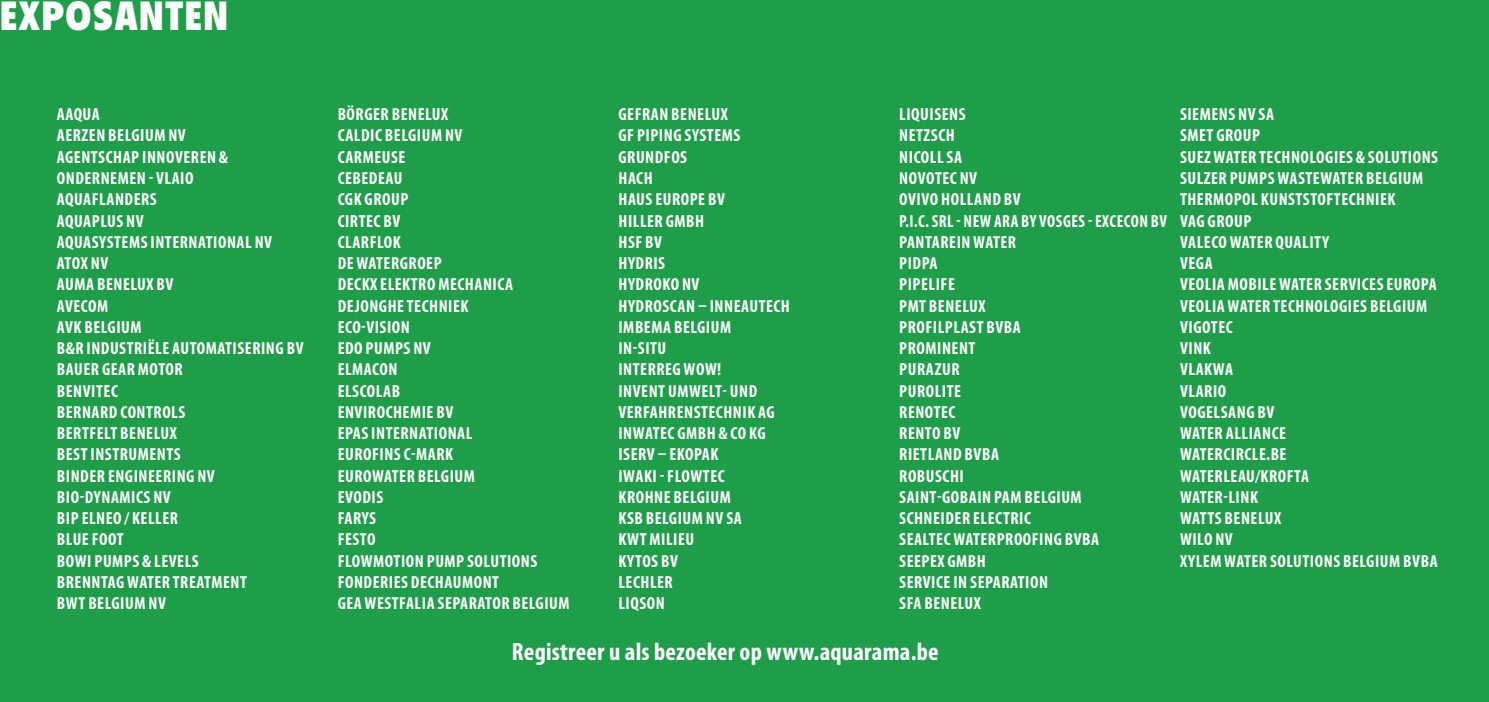
<style>
.page{position:relative;width:1489px;height:702px;background:#fff}
.page>*{position:absolute;margin:0;border:0;box-sizing:border-box;transform-origin:0 0}
.t1{font:900 condensed 40px "Flyer LT";letter-spacing:.04em;color:#fff}
.t2{font:700 condensed 25px "Myriad Pro";letter-spacing:.01em;color:#fff}
.AQ_tussentitel{font:700 condensed 17.5px/21.2px "Myriad Pro";letter-spacing:.03em;color:#fff}
.AQ_tussentitel-2{font:700 condensed 17.5px "Myriad Pro";letter-spacing:.03em;color:#fff;scale:.96 1}
</style>
<div class="page">
<div style="left:0;top:0;width:1488px;height:702px;background:#1e9e48"></div>
<p class="t1" style="left:0;top:-8px;width:229px">EXPOSANTEN</p>
<p class="AQ_tussentitel" style="left:57px;top:104px;width:44px">AAQUA</p>
<p class="AQ_tussentitel" style="left:57px;top:125px;width:130px">AERZEN BELGIUM NV</p>
<p class="AQ_tussentitel" style="left:57px;top:146px;width:173px">AGENTSCHAP INNOVEREN &amp;<br>ONDERNEMEN - VLAIO</p>
<p class="AQ_tussentitel" style="left:57px;top:189px;width:101px">AQUAFLANDERS</p>
<p class="AQ_tussentitel" style="left:57px;top:210px;width:88px">AQUAPLUS NV</p>
<p class="AQ_tussentitel" style="left:57px;top:231px;width:217px">AQUASYSTEMS INTERNATIONAL NV</p>
<p class="AQ_tussentitel" style="left:57px;top:253px;width:53px">ATOX NV</p>
<p class="AQ_tussentitel" style="left:57px;top:274px;width:118px">AUMA BENELUX BV</p>
<p class="AQ_tussentitel" style="left:57px;top:295px;width:53px">AVECOM</p>
<p class="AQ_tussentitel" style="left:57px;top:316px;width:86px">AVK BELGIUM</p>
<p class="AQ_tussentitel" style="left:57px;top:338px;width:248px">B&amp;R INDUSTRIËLE AUTOMATISERING BV</p>
<p class="AQ_tussentitel" style="left:57px;top:359px;width:127px">BAUER GEAR MOTOR</p>
<p class="AQ_tussentitel" style="left:57px;top:380px;width:62px">BENVITEC</p>
<p class="AQ_tussentitel" style="left:57px;top:401px;width:130px">BERNARD CONTROLS</p>
<p class="AQ_tussentitel" style="left:57px;top:423px;width:121px">BERTFELT BENELUX</p>
<p class="AQ_tussentitel" style="left:57px;top:444px;width:125px">BEST INSTRUMENTS</p>
<p class="AQ_tussentitel" style="left:57px;top:465px;width:159px">BINDER ENGINEERING NV</p>
<p class="AQ_tussentitel" style="left:57px;top:486px;width:115px">BIO-DYNAMICS NV</p>
<p class="AQ_tussentitel" style="left:57px;top:508px;width:123px">BIP ELNEO / KELLER</p>
<p class="AQ_tussentitel" style="left:57px;top:529px;width:68px">BLUE FOOT</p>
<p class="AQ_tussentitel" style="left:57px;top:550px;width:143px">BOWI PUMPS &amp; LEVELS</p>
<p class="AQ_tussentitel" style="left:57px;top:571px;width:192px">BRENNTAG WATER TREATMENT</p>
<p class="AQ_tussentitel" style="left:57px;top:593px;width:110px">BWT BELGIUM NV</p>
<p class="AQ_tussentitel" style="left:337px;top:104px;width:112px">BÖRGER BENELUX</p>
<p class="AQ_tussentitel" style="left:337px;top:125px;width:126px">CALDIC BELGIUM NV</p>
<p class="AQ_tussentitel" style="left:337px;top:146px;width:69px">CARMEUSE</p>
<p class="AQ_tussentitel" style="left:337px;top:168px;width:66px">CEBEDEAU</p>
<p class="AQ_tussentitel" style="left:337px;top:189px;width:72px">CGK GROUP</p>
<p class="AQ_tussentitel" style="left:337px;top:210px;width:64px">CIRTEC BV</p>
<p class="AQ_tussentitel" style="left:337px;top:231px;width:65px">CLARFLOK</p>
<p class="AQ_tussentitel" style="left:337px;top:253px;width:106px">DE WATERGROEP</p>
<p class="AQ_tussentitel" style="left:337px;top:274px;width:177px">DECKX ELEKTRO MECHANICA</p>
<p class="AQ_tussentitel" style="left:337px;top:295px;width:132px">DEJONGHE TECHNIEK</p>
<p class="AQ_tussentitel" style="left:337px;top:316px;width:74px">ECO-VISION</p>
<p class="AQ_tussentitel" style="left:337px;top:338px;width:95px">EDO PUMPS NV</p>
<p class="AQ_tussentitel" style="left:337px;top:359px;width:61px">ELMACON</p>
<p class="AQ_tussentitel" style="left:337px;top:380px;width:64px">ELSCOLAB</p>
<p class="AQ_tussentitel" style="left:337px;top:401px;width:117px">ENVIROCHEMIE BV</p>
<p class="AQ_tussentitel" style="left:337px;top:423px;width:136px">EPAS INTERNATIONAL</p>
<p class="AQ_tussentitel" style="left:337px;top:444px;width:117px">EUROFINS C-MARK</p>
<p class="AQ_tussentitel" style="left:337px;top:465px;width:139px">EUROWATER BELGIUM</p>
<p class="AQ_tussentitel" style="left:337px;top:486px;width:47px">EVODIS</p>
<p class="AQ_tussentitel" style="left:337px;top:508px;width:40px">FARYS</p>
<p class="AQ_tussentitel" style="left:337px;top:529px;width:39px">FESTO</p>
<p class="AQ_tussentitel" style="left:337px;top:550px;width:201px">FLOWMOTION PUMP SOLUTIONS</p>
<p class="AQ_tussentitel" style="left:337px;top:571px;width:163px">FONDERIES DECHAUMONT</p>
<p class="AQ_tussentitel" style="left:337px;top:593px;width:233px">GEA WESTFALIA SEPARATOR BELGIUM</p>
<p class="AQ_tussentitel" style="left:618px;top:104px;width:111px">GEFRAN BENELUX</p>
<p class="AQ_tussentitel" style="left:618px;top:125px;width:123px">GF PIPING SYSTEMS</p>
<p class="AQ_tussentitel" style="left:618px;top:146px;width:70px">GRUNDFOS</p>
<p class="AQ_tussentitel" style="left:618px;top:168px;width:36px">HACH</p>
<p class="AQ_tussentitel" style="left:618px;top:189px;width:108px">HAUS EUROPE BV</p>
<p class="AQ_tussentitel" style="left:618px;top:210px;width:87px">HILLER GMBH</p>
<p class="AQ_tussentitel" style="left:618px;top:231px;width:45px">HSF BV</p>
<p class="AQ_tussentitel" style="left:618px;top:253px;width:48px">HYDRIS</p>
<p class="AQ_tussentitel" style="left:618px;top:274px;width:83px">HYDROKO NV</p>
<p class="AQ_tussentitel" style="left:618px;top:295px;width:173px">HYDROSCAN – INNEAUTECH</p>
<p class="AQ_tussentitel" style="left:618px;top:316px;width:114px">IMBEMA BELGIUM</p>
<p class="AQ_tussentitel" style="left:618px;top:338px;width:49px">IN-SITU</p>
<p class="AQ_tussentitel" style="left:618px;top:359px;width:104px">INTERREG WOW!</p>
<p class="AQ_tussentitel" style="left:618px;top:380px;width:158px">INVENT UMWELT- UND<br>VERFAHRENSTECHNIK AG</p>
<p class="AQ_tussentitel" style="left:618px;top:423px;width:149px">INWATEC GMBH &amp; CO KG</p>
<p class="AQ_tussentitel" style="left:618px;top:444px;width:102px">ISERV – EKOPAK</p>
<p class="AQ_tussentitel" style="left:618px;top:465px;width:108px">IWAKI - FLOWTEC</p>
<p class="AQ_tussentitel" style="left:618px;top:486px;width:114px">KROHNE BELGIUM</p>
<p class="AQ_tussentitel" style="left:618px;top:508px;width:125px">KSB BELGIUM NV SA</p>
<p class="AQ_tussentitel" style="left:618px;top:529px;width:77px">KWT MILIEU</p>
<p class="AQ_tussentitel" style="left:618px;top:550px;width:61px">KYTOS BV</p>
<p class="AQ_tussentitel" style="left:618px;top:571px;width:56px">LECHLER</p>
<p class="AQ_tussentitel" style="left:618px;top:593px;width:48px">LIQSON</p>
<p class="AQ_tussentitel" style="left:899px;top:104px;width:68px">LIQUISENS</p>
<p class="AQ_tussentitel" style="left:899px;top:125px;width:57px">NETZSCH</p>
<p class="AQ_tussentitel" style="left:899px;top:146px;width:64px">NICOLL SA</p>
<p class="AQ_tussentitel" style="left:899px;top:168px;width:79px">NOVOTEC NV</p>
<p class="AQ_tussentitel" style="left:899px;top:189px;width:123px">OVIVO HOLLAND BV</p>
<p class="AQ_tussentitel-2" style="left:899px;top:211px;width:280px">P.I.C. SRL - NEW ARA BY VOSGES - EXCECON BV</p>
<p class="AQ_tussentitel" style="left:899px;top:231px;width:118px">PANTAREIN WATER<br>PIDPA</p>
<p class="AQ_tussentitel" style="left:899px;top:274px;width:57px">PIPELIFE</p>
<p class="AQ_tussentitel" style="left:899px;top:295px;width:88px">PMT BENELUX</p>
<p class="AQ_tussentitel" style="left:899px;top:316px;width:123px">PROFILPLAST BVBA</p>
<p class="AQ_tussentitel" style="left:899px;top:338px;width:78px">PROMINENT</p>
<p class="AQ_tussentitel" style="left:899px;top:359px;width:62px">PURAZUR</p>
<p class="AQ_tussentitel" style="left:899px;top:380px;width:63px">PUROLITE</p>
<p class="AQ_tussentitel" style="left:899px;top:401px;width:58px">RENOTEC</p>
<p class="AQ_tussentitel" style="left:899px;top:423px;width:63px">RENTO BV</p>
<p class="AQ_tussentitel" style="left:899px;top:444px;width:101px">RIETLAND BVBA</p>
<p class="AQ_tussentitel" style="left:899px;top:465px;width:66px">ROBUSCHI</p>
<p class="AQ_tussentitel" style="left:899px;top:486px;width:184px">SAINT-GOBAIN PAM BELGIUM</p>
<p class="AQ_tussentitel" style="left:899px;top:508px;width:133px">SCHNEIDER ELECTRIC</p>
<p class="AQ_tussentitel" style="left:899px;top:529px;width:201px">SEALTEC WATERPROOFING BVBA</p>
<p class="AQ_tussentitel" style="left:899px;top:550px;width:88px">SEEPEX GMBH</p>
<p class="AQ_tussentitel" style="left:899px;top:571px;width:150px">SERVICE IN SEPARATION</p>
<p class="AQ_tussentitel" style="left:899px;top:593px;width:83px">SFA BENELUX</p>
<p class="t2" style="left:512px;top:637px;width:428px">Registreer u als bezoeker op www.aquarama.be</p>
<p class="AQ_tussentitel" style="left:1179px;top:104px;width:95px">SIEMENS NV SA</p>
<p class="AQ_tussentitel" style="left:1179px;top:125px;width:82px">SMET GROUP</p>
<p class="AQ_tussentitel" style="left:1179px;top:146px;width:259px">SUEZ WATER TECHNOLOGIES &amp; SOLUTIONS</p>
<p class="AQ_tussentitel" style="left:1179px;top:168px;width:245px">SULZER PUMPS WASTEWATER BELGIUM</p>
<p class="AQ_tussentitel" style="left:1179px;top:189px;width:217px">THERMOPOL KUNSTSTOFTECHNIEK</p>
<p class="AQ_tussentitel" style="left:1179px;top:210px;width:73px">VAG GROUP</p>
<p class="AQ_tussentitel" style="left:1179px;top:231px;width:151px">VALECO WATER QUALITY</p>
<p class="AQ_tussentitel" style="left:1179px;top:253px;width:34px">VEGA</p>
<p class="AQ_tussentitel" style="left:1179px;top:274px;width:258px">VEOLIA MOBILE WATER SERVICES EUROPA</p>
<p class="AQ_tussentitel" style="left:1179px;top:295px;width:249px">VEOLIA WATER TECHNOLOGIES BELGIUM</p>
<p class="AQ_tussentitel" style="left:1179px;top:316px;width:54px">VIGOTEC</p>
<p class="AQ_tussentitel" style="left:1179px;top:338px;width:32px">VINK</p>
<p class="AQ_tussentitel" style="left:1179px;top:359px;width:54px">VLAKWA</p>
<p class="AQ_tussentitel" style="left:1179px;top:380px;width:48px">VLARIO</p>
<p class="AQ_tussentitel" style="left:1179px;top:401px;width:96px">VOGELSANG BV</p>
<p class="AQ_tussentitel" style="left:1179px;top:423px;width:107px">WATER ALLIANCE</p>
<p class="AQ_tussentitel" style="left:1179px;top:444px;width:108px">WATERCIRCLE.BE</p>
<p class="AQ_tussentitel" style="left:1179px;top:465px;width:131px">WATERLEAU/KROFTA</p>
<p class="AQ_tussentitel" style="left:1179px;top:486px;width:80px">WATER-LINK</p>
<p class="AQ_tussentitel" style="left:1179px;top:508px;width:103px">WATTS BENELUX</p>
<p class="AQ_tussentitel" style="left:1179px;top:529px;width:54px">WILO NV</p>
<p class="AQ_tussentitel" style="left:1179px;top:550px;width:259px">XYLEM WATER SOLUTIONS BELGIUM BVBA</p>
</div>
